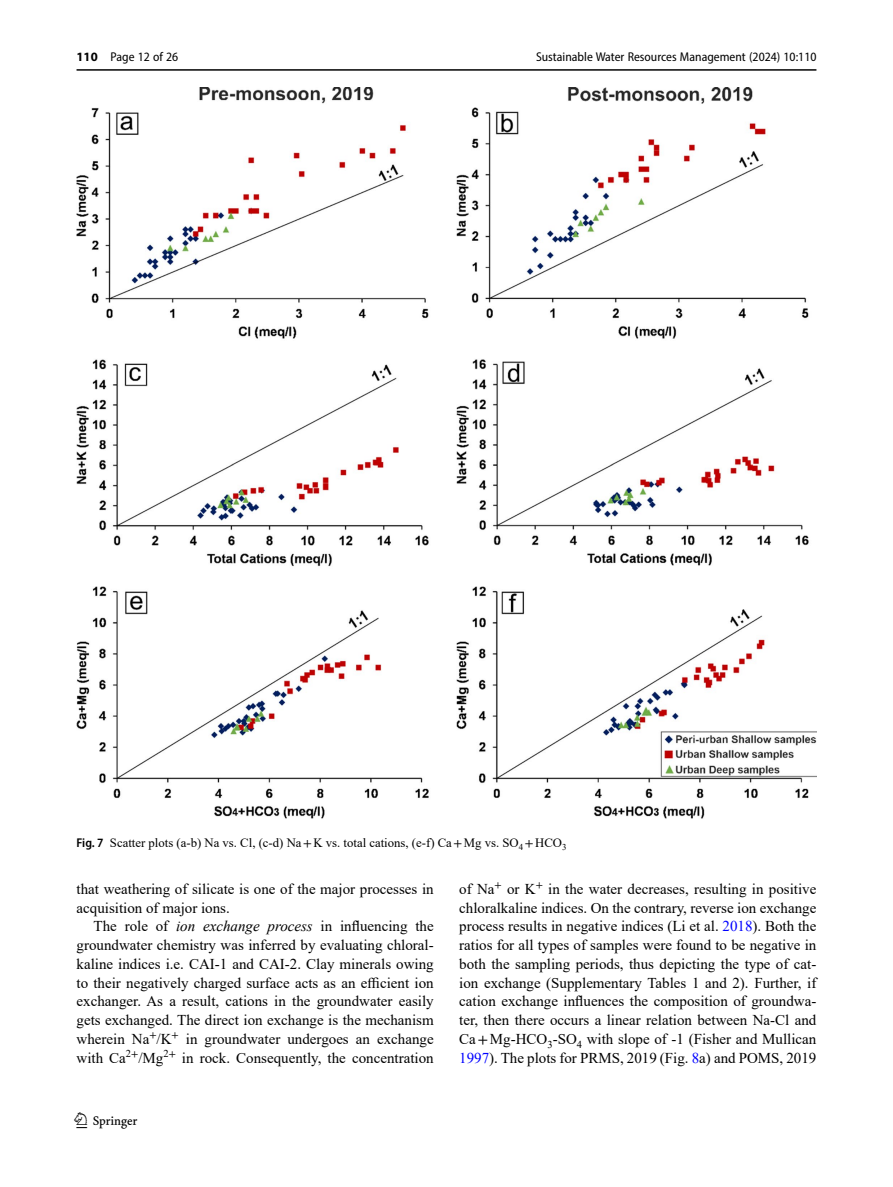
<style>
.page{position:relative;width:893px;height:1187px;background:#fff}
.page>*{position:absolute;margin:0;border:0;box-sizing:border-box;transform-origin:0 0}
.t1{font:22.5px "Springnew";color:#000}
.Body_Text_Indent{font:15px/18.8px "Times New Roman";color:#000;text-align:justify}
.Figure_Caption{font:12.75px "Times New Roman";color:#000}
.t2{font:semi-condensed 12.75px "Myriad Pro";color:#000}
.s1{font-weight:700;font-stretch:normal}
.s2{font-family:"Myriad Pro";font-weight:600;font-stretch:semi-condensed}
.s3{font-family:"STIX"}
.s4{font-style:italic}
.s5{color:#00f}
</style>
<div class="page">
<hr style="left:77px;top:69px;width:739px;height:2px;background:#000">
<img style="left:77px;top:87px;width:739px;height:732px">
<p class="t2" style="left:77px;top:49px;width:103px"><span class="s1">110</span> Page 12 of 26</p>
<p class="t2" style="left:536px;top:49px;width:282px">Sustainable Water Resources Management (2024) 10:110</p>
<p class="Figure_Caption" style="left:77px;top:833px;width:491px"><span class="s2">Fig. 7</span> Scatter plots (a-b) Na vs. Cl, (c-d) Na<span class="s3">+</span>K vs. total cations, (e-f) Ca<span class="s3">+</span>Mg vs. SO<sub>4</sub> <span class="s3">+</span>HCO<sub>3</sub></p>
<p class="Body_Text_Indent" style="left:77px;top:878px;width:359px">that weathering of silicate is one of the major processes in acquisition of major ions.</p>
<p class="Body_Text_Indent" style="left:77px;top:916px;width:359px;text-indent:17px">The role of <span class="s4">ion exchange process</span> in influencing the groundwater chemistry was inferred by evaluating chloral&shy;kaline indices i.e. CAI-1 and CAI-2. Clay minerals owing to their negatively charged surface acts as an efficient ion exchanger. As a result, cations in the groundwater easily gets exchanged. The direct ion exchange is the mechanism wherein Na<sup>+</sup>/K<sup>+</sup> in groundwater undergoes an exchange with Ca<sup>2</sup><sup>+</sup>/Mg<sup>2</sup><sup>+</sup> in rock. Consequently, the concentration</p>
<h1 class="t1" style="left:77px;top:1107px;width:63px">1 3</h1>
<p class="Body_Text_Indent" style="left:459px;top:878px;width:359px">of Na<sup>+</sup> or K<sup>+</sup> in the water decreases, resulting in positive chloralkaline indices. On the contrary, reverse ion exchange process results in negative indices (Li et al. <span class="s5">2018</span>). Both the ratios for all types of samples were found to be negative in both the sampling periods, thus depicting the type of cat&shy;ion exchange (Supplementary Tables 1 and 2). Further, if cation exchange influences the composition of groundwa&shy;ter, then there occurs a linear relation between Na-Cl and Ca<span class="s3">+</span>Mg-HCO<sub>3</sub>-SO<sub>4</sub> with slope of -1 (Fisher and Mullican <span class="s5">1997</span>). The plots for PRMS, 2019 (Fig. <span class="s5">8</span>a) and POMS, 2019</p>
</div>
